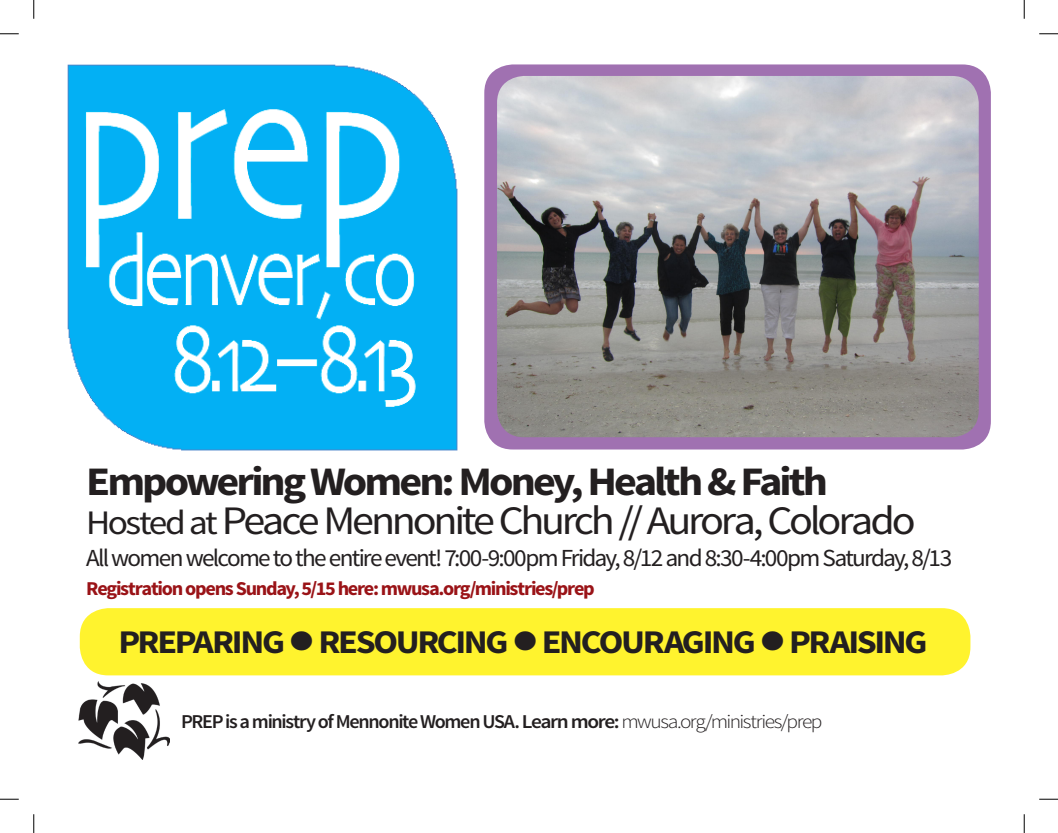
<style>
.page{position:relative;width:1058px;height:833px;background:#fff}
.page>*{position:absolute;margin:0;border:0;box-sizing:border-box;transform-origin:0 0}
.Timbrel_body_text{font:40.38px "Source Sans Pro";letter-spacing:-.075em;color:#231f20;scale:1.09 1}
.Timbrel_body_text-2{font:700 40.38px "Source Sans Pro";letter-spacing:-.065em;color:#231f20;scale:1.09 1}
.Timbrel_body_text-3{font:700 33.12px "Source Sans Pro";letter-spacing:-.065em;color:#231f20;scale:1.09 1}
.Timbrel_body_text-4{font:24.5px "Source Sans Pro";letter-spacing:-.065em;color:#231f20}
.Timbrel_body_text-5{font:600 19.62px "Source Sans Pro";letter-spacing:-.065em;color:#231f20}
.Timbrel_body_text-6{font:700 19.62px "Source Sans Pro";letter-spacing:-.06em;color:#9a1317}
.s1{font-size:34.25px}
.s2{font-weight:300}
</style>
<div class="page">
<img style="left:67px;top:64px;width:391px;height:387px">
<img style="left:79px;top:681px;width:91px;height:78px">
<div style="left:484px;top:64px;width:506px;height:385px;background:#a071b1;border-radius:29px"></div>
<img style="left:497px;top:76px;width:481px;height:361px">
<div style="left:80px;top:608px;width:890px;height:67px;background:#fff32e;border-radius:29px"></div>
<svg style="left:0;top:33px;width:19px;height:2px"></svg>
<svg style="left:1039px;top:33px;width:19px;height:2px"></svg>
<svg style="left:0;top:798px;width:19px;height:2px"></svg>
<svg style="left:1039px;top:798px;width:19px;height:2px"></svg>
<svg style="left:33px;top:0;width:2px;height:19px"></svg>
<svg style="left:33px;top:814px;width:2px;height:19px"></svg>
<svg style="left:1023px;top:0;width:2px;height:19px"></svg>
<svg style="left:1023px;top:814px;width:2px;height:19px"></svg>
<p class="Timbrel_body_text-2" style="left:86px;top:455px;width:682px">Empowering Women: Money, Health &amp; Faith</p>
<p class="Timbrel_body_text" style="left:86px;top:495px;width:762px"><span class="s1">Hosted at</span> Peace Mennonite Church // Aurora, Colorado</p>
<p class="Timbrel_body_text-4" style="left:86px;top:543px;width:867px">All women welcome to the entire event! 7:00-9:00pm Friday, 8/12 and 8:30-4:00pm Saturday, 8/13</p>
<p class="Timbrel_body_text-6" style="left:86px;top:576px;width:510px">Registration opens Sunday, 5/15 here: mwusa.org/ministries/prep</p>
<p class="Timbrel_body_text-3" style="left:118px;top:621px;width:743px">PREPARING ● RESOURCING ● ENCOURAGING ● PRAISING</p>
<p class="Timbrel_body_text-5" style="left:181px;top:709px;width:643px">PREP is a ministry of Mennonite Women USA. Learn more: <span class="s2">mwusa.org/ministries/prep</span></p>
</div>
